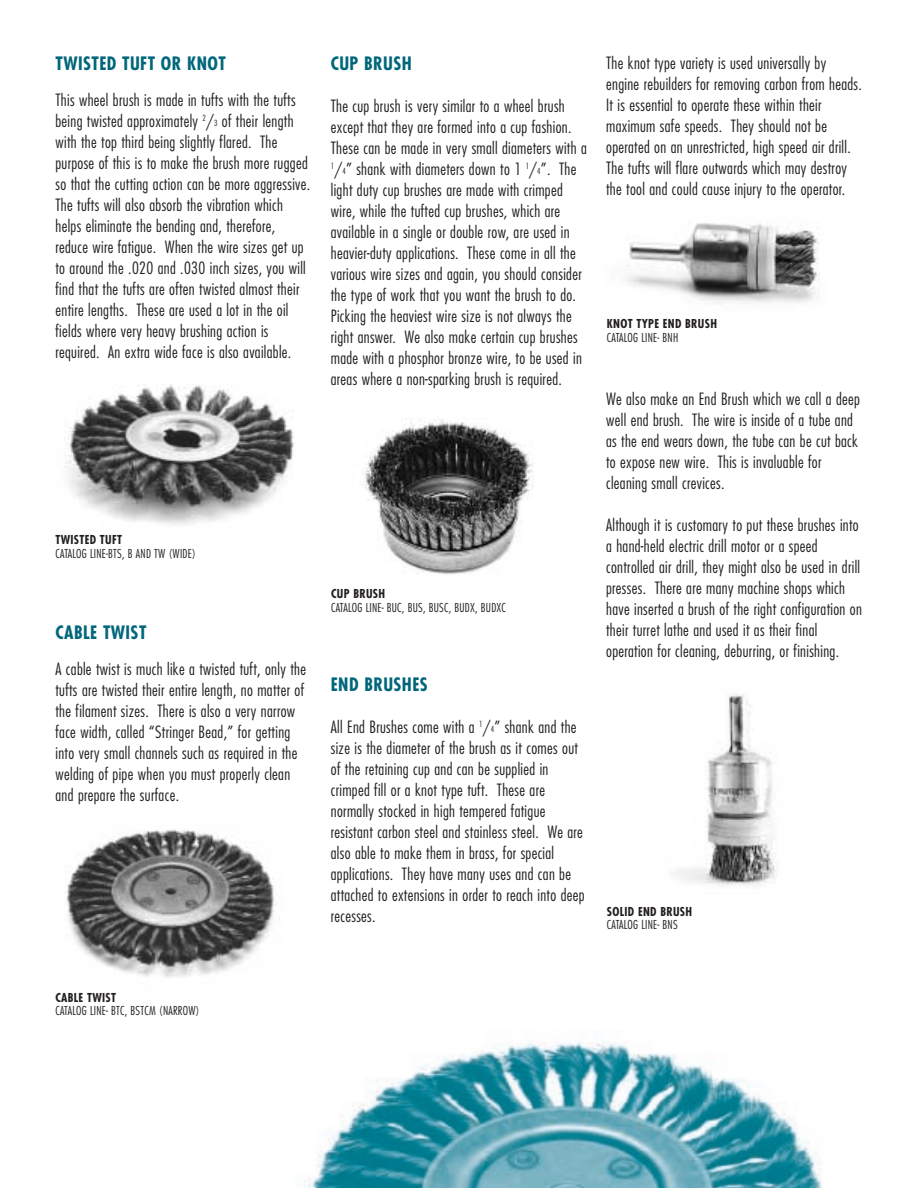
<style>
.page{position:relative;width:918px;height:1188px;background:#fff}
.page>*{position:absolute;margin:0;border:0;box-sizing:border-box;transform-origin:0 0}
.t1{font:700 condensed 18px "Futura";letter-spacing:.025em;color:#00677a}
.t2{font:300 condensed 16.5px/21px "Futura";letter-spacing:.02em;color:#231f20}
.t3{font:300 condensed 12px "Futura";letter-spacing:.02em;color:#231f20}
.t4{font:700 condensed 12px "Futura";letter-spacing:.025em;color:#231f20}
.s1{font-size:8.25px}
</style>
<div class="page">
<img style="left:304px;top:1042px;width:518px;height:145px">
<img style="left:64px;top:384px;width:230px;height:141px">
<img style="left:365px;top:418px;width:169px;height:156px">
<img style="left:676px;top:693px;width:102px;height:192px">
<img style="left:626px;top:223px;width:194px;height:81px">
<img style="left:65px;top:829px;width:210px;height:149px">
<p class="t1" style="left:56px;top:55px;width:172px">TWISTED TUFT OR KNOT</p>
<p class="t2" style="left:55px;top:91px;width:256px">This wheel brush is made in tufts with the tufts being twisted approximately <sup>2</sup>/<span class="s1">3</span> of their length with the top third being slightly flared. The purpose of this is to make the brush more rugged so that the cutting action can be more aggressive.<br>The tufts will also absorb the vibration which helps eliminate the bending and, therefore, reduce wire fatigue. When the wire sizes get up to around the .020 and .030 inch sizes, you will find that the tufts are often twisted almost their entire lengths. These are used a lot in the oil fields where very heavy brushing action is required. An extra wide face is also available.</p>
<p class="t4" style="left:56px;top:535px;width:68px">TWISTED TUFT</p>
<p class="t3" style="left:56px;top:548px;width:142px">CATALOG LINE-BTS, B AND TW (WIDE)</p>
<p class="t1" style="left:56px;top:624px;width:92px">CABLE TWIST</p>
<p class="t2" style="left:56px;top:659px;width:252px">A cable twist is much like a twisted tuft, only the tufts are twisted their entire length, no matter of the filament sizes. There is also a very narrow face width, called “Stringer Bead,” for getting into very small channels such as required in the welding of pipe when you must properly clean and prepare the surface.</p>
<p class="t1" style="left:331px;top:55px;width:82px">CUP BRUSH</p>
<p class="t2" style="left:331px;top:97px;width:258px">The cup brush is very similar to a wheel brush except that they are formed into a cup fashion.<br>These can be made in very small diameters with a <sup>1</sup>/<span class="s1">4</span>” shank with diameters down to 1 <sup>1</sup>/<span class="s1">4</span>”. The light duty cup brushes are made with crimped wire, while the tufted cup brushes, which are available in a single or double row, are used in heavier-duty applications. These come in all the various wire sizes and again, you should consider the type of work that you want the brush to do.<br>Picking the heaviest wire size is not always the right answer. We also make certain cup brushes made with a phosphor bronze wire, to be used in areas where a non-sparking brush is required.</p>
<p class="t4" style="left:331px;top:589px;width:55px">CUP BRUSH</p>
<p class="t3" style="left:331px;top:602px;width:176px">CATALOG LINE- BUC, BUS, BUSC, BUDX, BUDXC</p>
<p class="t1" style="left:331px;top:676px;width:98px">END BRUSHES</p>
<p class="t2" style="left:331px;top:718px;width:255px">All End Brushes come with a <sup>1</sup>/<span class="s1">4</span>” shank and the size is the diameter of the brush as it comes out of the retaining cup and can be supplied in crimped fill or a knot type tuft. These are normally stocked in high tempered fatigue resistant carbon steel and stainless steel. We are also able to make them in brass, for special applications. They have many uses and can be attached to extensions in order to reach into deep recesses.</p>
<p class="t2" style="left:606px;top:53px;width:257px">The knot type variety is used universally by engine rebuilders for removing carbon from heads.<br>It is essential to operate these within their maximum safe speeds. They should not be operated on an unrestricted, high speed air drill.<br>The tufts will flare outwards which may destroy the tool and could cause injury to the operator.</p>
<p class="t4" style="left:607px;top:319px;width:112px">KNOT TYPE END BRUSH</p>
<p class="t3" style="left:607px;top:332px;width:73px">CATALOG LINE- BNH</p>
<p class="t2" style="left:606px;top:389px;width:255px">We also make an End Brush which we call a deep well end brush. The wire is inside of a tube and as the end wears down, the tube can be cut back to expose new wire. This is invaluable for cleaning small crevices.</p>
<p class="t2" style="left:606px;top:515px;width:257px">Although it is customary to put these brushes into a hand-held electric drill motor or a speed controlled air drill, they might also be used in drill presses. There are many machine shops which have inserted a brush of the right configuration on their turret lathe and used it as their final operation for cleaning, deburring, or finishing.</p>
<p class="t4" style="left:607px;top:906px;width:87px">SOLID END BRUSH</p>
<p class="t3" style="left:607px;top:920px;width:72px">CATALOG LINE- BNS</p>
<p class="t4" style="left:55px;top:992px;width:62px">CABLE TWIST</p>
<p class="t3" style="left:55px;top:1006px;width:145px">CATALOG LINE- BTC, BSTCM (NARROW)</p>
</div>
